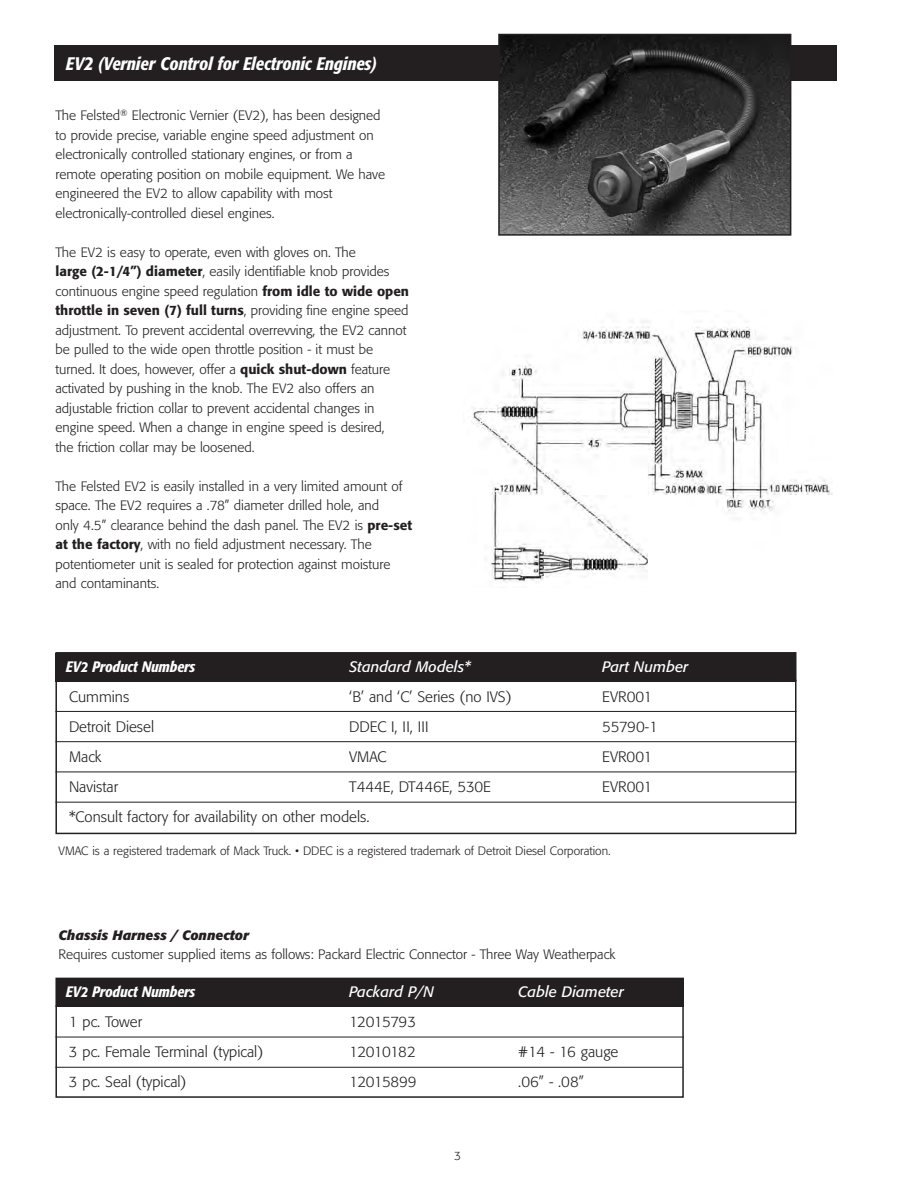
<style>
.page{position:relative;width:918px;height:1188px;background:#fff}
.page>*{position:absolute;margin:0;border:0;box-sizing:border-box;transform-origin:0 0}
.t1{font:italic 500 condensed 18px "Formata";color:#fff}
.t2{font:300 15px "Formata";color:#231f20}
.t3{font:italic 15px "Formata";color:#fff}
.t4{font:italic 500 condensed 15px "Formata";color:#fff}
.t5{font:300 15px "Formata";letter-spacing:-.04em;color:#231f20}
.t6{font:300 15px "Formata";letter-spacing:-.02em;color:#231f20}
.t7{font:300 13.5px/19.5px "Formata";color:#231f20}
.t8{font:italic 700 13.5px "Formata";color:#231f20}
.t9{font:300 12px "Formata";color:#231f20}
.s1{font-size:19.5px}
.s2{font-weight:500}
</style>
<div class="page">
<div style="left:56px;top:653px;width:740px;height:28px;background:#231f20"></div>
<div style="left:55px;top:652px;width:741px;height:182px;border:2px solid #231f20"></div>
<hr style="left:56px;top:680px;width:741px;height:1px;background:#231f20">
<div style="left:54px;top:45px;width:783px;height:36px;background:#231f20"></div>
<img style="left:501px;top:37px;width:287px;height:196px">
<div style="left:498px;top:34px;width:293px;height:202px;border:2px solid #231f20"></div>
<hr style="left:56px;top:711px;width:740px;height:1px;background:#231f20">
<hr style="left:56px;top:741px;width:740px;height:1px;background:#231f20">
<hr style="left:56px;top:772px;width:740px;height:1px;background:#231f20">
<hr style="left:56px;top:802px;width:740px;height:1px;background:#231f20">
<div style="left:56px;top:979px;width:628px;height:28px;background:#231f20"></div>
<div style="left:55px;top:978px;width:629px;height:120px;border:2px solid #231f20"></div>
<hr style="left:56px;top:1005px;width:628px;height:2px;background:#231f20">
<hr style="left:56px;top:1037px;width:628px;height:1px;background:#231f20">
<hr style="left:56px;top:1067px;width:627px;height:1px;background:#231f20">
<img style="left:473px;top:321px;width:360px;height:262px">
<h1 class="t1" style="left:66px;top:57px;width:312px">EV<span class="s1">2</span> (Vernier Control for Electronic Engines)</h1>
<p class="t7" style="left:56px;top:107px;width:331px">The Felsted<sup>®</sup> Electronic Vernier (EV2), has been designed to provide precise, variable engine speed adjustment on electronically controlled stationary engines, or from a remote operating position on mobile equipment. We have engineered the EV2 to allow capability with most electronically-controlled diesel engines.</p>
<p class="t7" style="left:55px;top:243px;width:355px">The EV2 is easy to operate, even with gloves on. The<br><span class="s2">large (2-1/4”) diameter</span>, easily identifiable knob provides continuous engine speed regulation <span class="s2">from idle to wide open throttle in seven (7) full turns</span>, providing fine engine speed adjustment. To prevent accidental overrevving, the EV2 cannot be pulled to the wide open throttle position - it must be turned. It does, however, offer a <span class="s2">quick shut-down</span> feature activated by pushing in the knob. The EV2 also offers an adjustable friction collar to prevent accidental changes in engine speed. When a change in engine speed is desired,<br>the friction collar may be loosened.</p>
<p class="t7" style="left:56px;top:477px;width:358px">The Felsted EV2 is easily installed in a very limited amount of space. The EV2 requires a .78” diameter drilled hole, and<br>only 4.5” clearance behind the dash panel. The EV2 is <span class="s2">pre-set at the factory</span>, with no field adjustment necessary. The potentiometer unit is sealed for protection against moisture and contaminants.</p>
<p class="t4" style="left:66px;top:661px;width:131px">EV2 Product Numbers</p>
<p class="t3" style="left:349px;top:660px;width:123px">Standard Models*</p>
<p class="t3" style="left:602px;top:660px;width:88px">Part Number</p>
<p class="t2" style="left:69px;top:690px;width:62px">Cummins</p>
<p class="t2" style="left:349px;top:690px;width:164px">‘B’ and ‘C’ Series (no IVS)</p>
<p class="t2" style="left:602px;top:690px;width:51px">EVR001</p>
<p class="t2" style="left:69px;top:720px;width:87px">Detroit Diesel</p>
<p class="t2" style="left:349px;top:720px;width:81px">DDEC I, II, III</p>
<p class="t2" style="left:602px;top:720px;width:57px">55790-1</p>
<p class="t2" style="left:69px;top:750px;width:34px">Mack</p>
<p class="t2" style="left:349px;top:750px;width:39px">VMAC</p>
<p class="t2" style="left:602px;top:750px;width:51px">EVR001</p>
<p class="t2" style="left:69px;top:780px;width:51px">Navistar</p>
<p class="t2" style="left:349px;top:780px;width:143px">T444E, DT446E, 530E</p>
<p class="t2" style="left:602px;top:780px;width:52px">EVR001</p>
<p class="t2" style="left:69px;top:810px;width:302px">*Consult factory for availability on other models.</p>
<p class="t9" style="left:58px;top:846px;width:554px">VMAC is a registered trademark of Mack Truck. • DDEC is a registered trademark of Detroit Diesel Corporation.</p>
<p class="t8" style="left:59px;top:929px;width:192px">Chassis Harness / Connector</p>
<p class="t7" style="left:59px;top:946px;width:559px">Requires customer supplied items as follows: Packard Electric Connector - Three Way Weatherpack</p>
<p class="t4" style="left:66px;top:986px;width:131px">EV2 Product Numbers</p>
<p class="t3" style="left:349px;top:986px;width:86px">Packard P/N</p>
<p class="t3" style="left:518px;top:986px;width:107px">Cable Diameter</p>
<p class="t2" style="left:69px;top:1016px;width:75px">1 pc. Tower</p>
<p class="t5" style="left:349px;top:1016px;width:68px">12015793</p>
<p class="t2" style="left:69px;top:1046px;width:196px">3 pc. Female Terminal (typical)</p>
<p class="t5" style="left:349px;top:1046px;width:68px">12010182</p>
<p class="t2" style="left:518px;top:1046px;width:102px">#14 - 16 gauge</p>
<p class="t2" style="left:69px;top:1076px;width:119px">3 pc. Seal (typical)</p>
<p class="t6" style="left:349px;top:1076px;width:69px">12015899</p>
<p class="t2" style="left:518px;top:1076px;width:67px">.06” - .08”</p>
<p class="t9" style="left:454px;top:1150px;width:8px">3</p>
</div>
